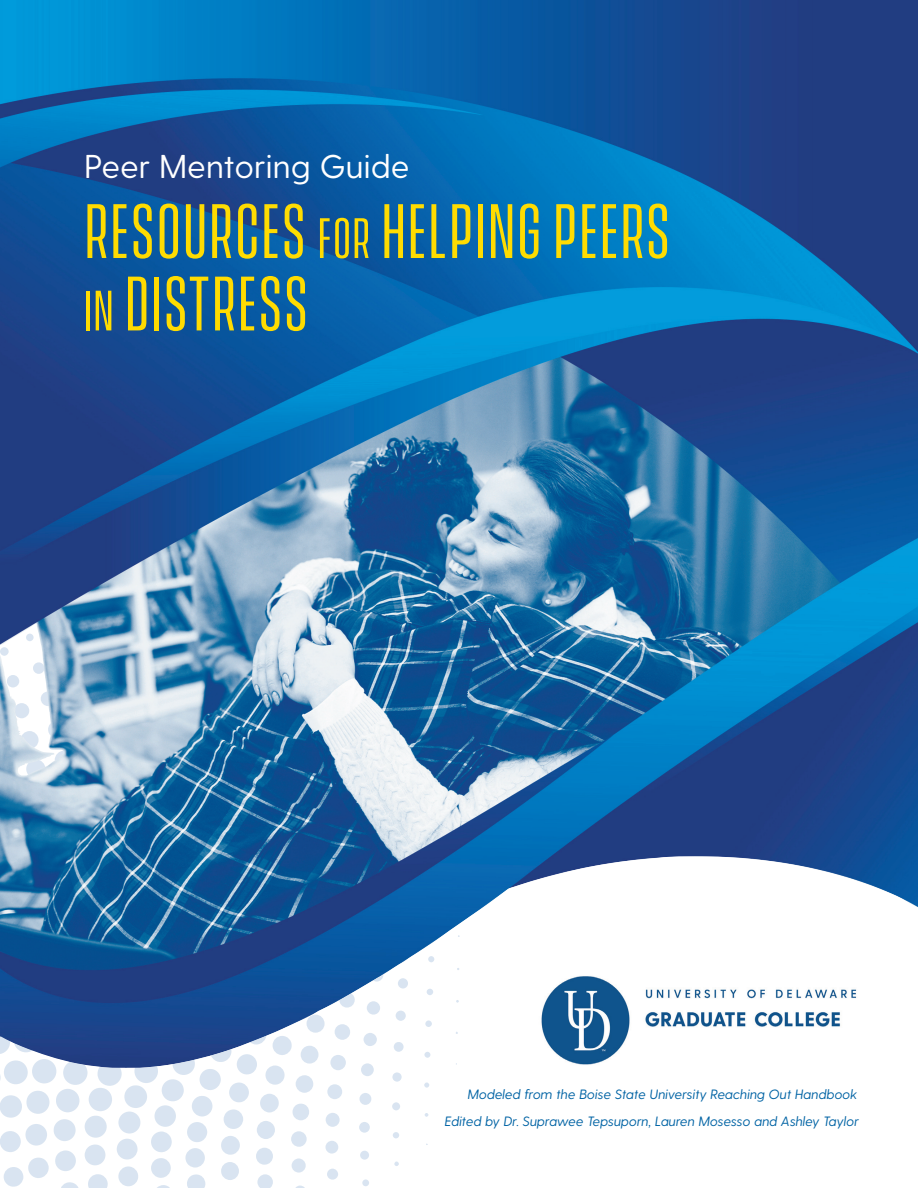
<style>
.page{position:relative;width:918px;height:1188px;background:#fff}
.page>*{position:absolute;margin:0;border:0;box-sizing:border-box;transform-origin:0 0}
.t1{font:73.05px/72.4px "Vanguard CF";letter-spacing:.02em;color:#ffdc01}
.t2{font:33px "Greycliff CF";color:#fff}
.t3{font:italic 13.5px "Greycliff CF";color:#0063a4}
.s1{font-size:54px}
</style>
<div class="page">
<div style="left:32px;top:1059px;width:25px;height:25px;background:#d9e4f1;border-radius:50%"></div>
<div style="left:63px;top:1060px;width:25px;height:25px;background:#d9e4f1;border-radius:50%"></div>
<div style="left:97px;top:1062px;width:25px;height:24px;background:#d9e4f1;border-radius:50%"></div>
<div style="left:4px;top:1060px;width:24px;height:24px;background:#d9e4f1;border-radius:50%"></div>
<div style="left:134px;top:1059px;width:24px;height:24px;background:#d9e4f1;border-radius:50%"></div>
<div style="left:56px;top:1089px;width:24px;height:23px;background:#d9e4f1;border-radius:50%"></div>
<div style="left:89px;top:1088px;width:23px;height:23px;background:#d9e4f1;border-radius:50%"></div>
<div style="left:26px;top:1091px;width:24px;height:23px;background:#d9e4f1;border-radius:50%"></div>
<div style="left:124px;top:1085px;width:23px;height:23px;background:#d9e4f1;border-radius:50%"></div>
<div style="left:0;top:1095px;width:22px;height:23px;background:#d9e4f1;border-radius:50%"></div>
<div style="left:172px;top:1053px;width:23px;height:22px;background:#d9e4f1;border-radius:50%"></div>
<div style="left:162px;top:1079px;width:22px;height:22px;background:#d9e4f1;border-radius:50%"></div>
<div style="left:85px;top:1115px;width:22px;height:23px;background:#d9e4f1;border-radius:50%"></div>
<div style="left:53px;top:1119px;width:23px;height:22px;background:#d9e4f1;border-radius:50%"></div>
<svg style="left:118px;top:1111px;width:23px;height:23px"></svg>
<div style="left:25px;top:1124px;width:22px;height:22px;background:#d9e4f1;border-radius:50%"></div>
<div style="left:154px;top:1105px;width:22px;height:22px;background:#d9e4f1;border-radius:50%"></div>
<div style="left:200px;top:1069px;width:21px;height:21px;background:#d9e4f1;border-radius:50%"></div>
<div style="left:0;top:1131px;width:21px;height:21px;background:#d9e4f1;border-radius:50%"></div>
<div style="left:85px;top:1144px;width:20px;height:21px;background:#d9e4f1;border-radius:50%"></div>
<div style="left:117px;top:1139px;width:21px;height:21px;background:#d9e4f1;border-radius:50%"></div>
<div style="left:151px;top:1131px;width:21px;height:21px;background:#d9e4f1;border-radius:50%"></div>
<div style="left:55px;top:1150px;width:21px;height:21px;background:#d9e4f1;border-radius:50%"></div>
<div style="left:192px;top:1096px;width:20px;height:21px;background:#d9e4f1;border-radius:50%"></div>
<div style="left:28px;top:1158px;width:21px;height:20px;background:#d9e4f1;border-radius:50%"></div>
<div style="left:237px;top:1054px;width:20px;height:21px;background:#d9e4f1;border-radius:50%"></div>
<div style="left:187px;top:1122px;width:20px;height:20px;background:#d9e4f1;border-radius:50%"></div>
<div style="left:118px;top:1166px;width:21px;height:20px;background:#d9e4f1;border-radius:50%"></div>
<div style="left:229px;top:1082px;width:20px;height:21px;background:#d9e4f1;border-radius:50%"></div>
<div style="left:151px;top:1158px;width:20px;height:20px;background:#d9e4f1;border-radius:50%"></div>
<svg style="left:88px;top:1174px;width:20px;height:14px"></svg>
<div style="left:4px;top:1167px;width:19px;height:20px;background:#d9e4f1;border-radius:50%"></div>
<svg style="left:61px;top:1182px;width:18px;height:6px"></svg>
<div style="left:224px;top:1109px;width:19px;height:20px;background:#d9e4f1;border-radius:50%"></div>
<div style="left:185px;top:1148px;width:20px;height:20px;background:#d9e4f1;border-radius:50%"></div>
<div style="left:265px;top:1065px;width:20px;height:20px;background:#d9e4f1;border-radius:50%"></div>
<svg style="left:157px;top:1185px;width:13px;height:3px"></svg>
<div style="left:221px;top:1136px;width:19px;height:19px;background:#d9e4f1;border-radius:50%"></div>
<div style="left:260px;top:1094px;width:19px;height:19px;background:#d9e4f1;border-radius:50%"></div>
<svg style="left:187px;top:1174px;width:18px;height:14px"></svg>
<div style="left:257px;top:1121px;width:18px;height:18px;background:#d9e4f1;border-radius:50%"></div>
<div style="left:221px;top:1162px;width:18px;height:18px;background:#d9e4f1;border-radius:50%"></div>
<div style="left:296px;top:1075px;width:17px;height:18px;background:#d9e4f1;border-radius:50%"></div>
<div style="left:256px;top:1148px;width:17px;height:17px;background:#d9e4f1;border-radius:50%"></div>
<div style="left:292px;top:1104px;width:17px;height:16px;background:#d9e4f1;border-radius:50%"></div>
<svg style="left:257px;top:1174px;width:16px;height:14px"></svg>
<svg style="left:291px;top:1131px;width:16px;height:16px"></svg>
<svg style="left:330px;top:1055px;width:16px;height:15px"></svg>
<div style="left:327px;top:1084px;width:15px;height:15px;background:#d9e4f1;border-radius:50%"></div>
<div style="left:292px;top:1158px;width:14px;height:15px;background:#d9e4f1;border-radius:50%"></div>
<div style="left:325px;top:1113px;width:15px;height:14px;background:#d9e4f1;border-radius:50%"></div>
<svg style="left:325px;top:1141px;width:13px;height:13px"></svg>
<div style="left:361px;top:1063px;width:13px;height:13px;background:#d9e4f1;border-radius:50%"></div>
<svg style="left:295px;top:1186px;width:10px;height:2px"></svg>
<div style="left:359px;top:1093px;width:12px;height:12px;background:#d9e4f1;border-radius:50%"></div>
<div style="left:327px;top:1169px;width:11px;height:11px;background:#d9e4f1;border-radius:50%"></div>
<div style="left:359px;top:1122px;width:11px;height:11px;background:#d9e4f1;border-radius:50%"></div>
<svg style="left:392px;top:1072px;width:10px;height:10px"></svg>
<div style="left:360px;top:1151px;width:9px;height:9px;background:#d9e4f1;border-radius:50%"></div>
<div style="left:392px;top:1102px;width:8px;height:8px;background:#d9e4f1;border-radius:50%"></div>
<div style="left:362px;top:1179px;width:7px;height:7px;background:#d9e4f1;border-radius:50%"></div>
<svg style="left:393px;top:1132px;width:6px;height:6px"></svg>
<svg style="left:424px;top:1082px;width:5px;height:6px"></svg>
<svg style="left:394px;top:1161px;width:5px;height:5px"></svg>
<svg style="left:425px;top:1113px;width:3px;height:4px"></svg>
<img style="left:0;top:0;width:918px;height:1068px">
<img style="left:534px;top:968px;width:325px;height:100px">
<p class="t2" style="left:84px;top:154px;width:327px">Peer Mentoring Guide</p>
<p class="t1" style="left:84px;top:199px;width:587px">RESOURCES <span class="s1">FOR</span> HELPING PEERS<br><span class="s1">IN</span> DISTRESS</p>
<p class="t3" style="left:468px;top:1089px;width:391px">Modeled from the Boise State University Reaching Out Handbook</p>
<p class="t3" style="left:445px;top:1116px;width:416px">Edited by Dr. Suprawee Tepsuporn, Lauren Mosesso and Ashley Taylor</p>
</div>
